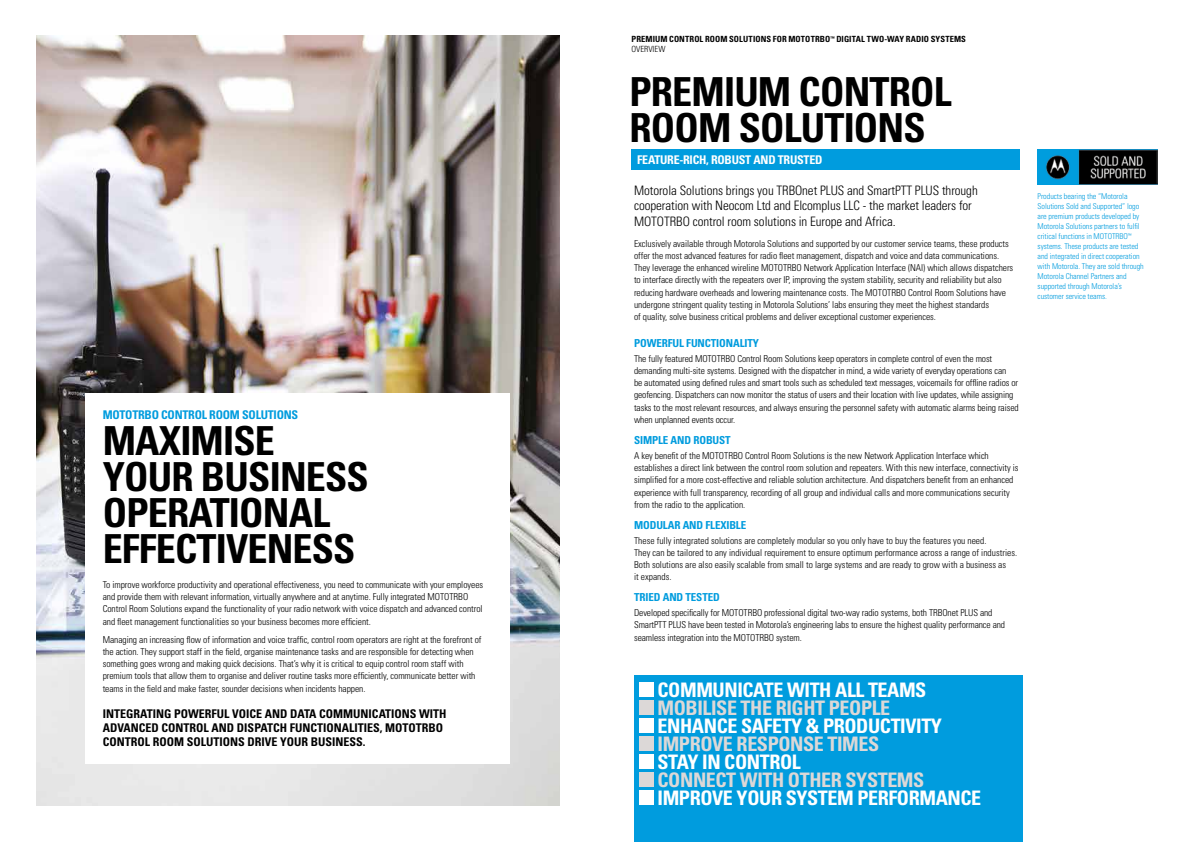
<style>
.page{position:relative;width:1191px;height:842px;background:#fff}
.page>*{position:absolute;margin:0;border:0;box-sizing:border-box;transform-origin:0 0}
.t1{font:700 condensed 40px/36px "Univers";letter-spacing:-.02em;color:#000}
.t2{font:700 condensed 20px "Univers";letter-spacing:-.02em;color:#fff}
.t3{font:700 condensed 20px "Univers";letter-spacing:-.02em;color:#dcd8d7}
.t4{font:300 condensed 13px/15.5px "Univers";letter-spacing:-.005em;color:#000}
.t5{font:700 condensed 12px/14px "Univers";color:#000}
.t6{font:700 condensed 12px "Univers";letter-spacing:-.02em;color:#fff}
.t7{font:700 condensed 12px "Univers";letter-spacing:-.02em;color:#009cde}
.t8{font:700 condensed 11px "Univers";letter-spacing:-.01em;color:#009cde}
.t9{font:300 condensed 9.5px/12.2px "Univers";letter-spacing:-.005em;color:#000}
.t10{font:700 condensed 8.5px/9.5px "Univers";letter-spacing:.01em;color:#000}
.t11{font:300 condensed 8px/10px "Univers";letter-spacing:-.005em;color:#009cde}
.s1{font-weight:300}
</style>
<div class="page">
<img style="left:36px;top:36px;width:523px;height:770px">
<div style="left:86px;top:393px;width:424px;height:370px;background:#fff"></div>
<div style="left:631px;top:149px;width:388px;height:21px;background:#009cde"></div>
<div style="left:634px;top:676px;width:388px;height:166px;background:#009cde"></div>
<div style="left:639px;top:683px;width:15px;height:14px;background:#fff"></div>
<div style="left:639px;top:701px;width:15px;height:14px;background:#dcd8d7"></div>
<div style="left:639px;top:719px;width:15px;height:14px;background:#fff"></div>
<div style="left:639px;top:737px;width:15px;height:14px;background:#dcd8d7"></div>
<div style="left:639px;top:755px;width:15px;height:14px;background:#fff"></div>
<div style="left:639px;top:773px;width:15px;height:14px;background:#dcd8d7"></div>
<div style="left:639px;top:791px;width:15px;height:14px;background:#fff"></div>
<img style="left:1037px;top:149px;width:120px;height:35px">
<p class="t7" style="left:103px;top:408px;width:197px">MOTOTRBO CONTROL ROOM SOLUTIONS</p>
<h1 class="t1" style="left:103px;top:423px;width:268px">MAXIMISE<br>YOUR BUSINESS<br>OPERATIONAL<br>EFFECTIVENESS</h1>
<p class="t9" style="left:103px;top:578px;width:382px">To improve workforce productivity and operational effectiveness, you need to communicate with your employees and provide them with relevant information, virtually anywhere and at anytime. Fully integrated MOTOTRBO Control Room Solutions expand the functionality of your radio network with voice dispatch and advanced control and fleet management functionalities so your business becomes more efficient.</p>
<p class="t9" style="left:103px;top:633px;width:380px">Managing an increasing flow of information and voice traffic, control room operators are right at the forefront of the action. They support staff in the field, organise maintenance tasks and are responsible for detecting when something goes wrong and making quick decisions. That’s why it is critical to equip control room staff with premium tools that allow them to organise and deliver routine tasks more efficiently, communicate better with teams in the field and make faster, sounder decisions when incidents happen.</p>
<p class="t5" style="left:103px;top:706px;width:345px">INTEGRATING POWERFUL VOICE AND DATA COMMUNICATIONS WITH<br>ADVANCED CONTROL AND DISPATCH FUNCTIONALITIES, MOTOTRBO<br>CONTROL ROOM SOLUTIONS DRIVE YOUR BUSINESS.</p>
<p class="t10" style="left:631px;top:35px;width:336px">PREMIUM CONTROL ROOM SOLUTIONS FOR MOTOTRBO<sup>™</sup> DIGITAL TWO-WAY RADIO SYSTEMS<br><span class="s1">OVERVIEW</span></p>
<h1 class="t1" style="left:629px;top:73px;width:324px">PREMIUM CONTROL<br>ROOM SOLUTIONS</h1>
<p class="t6" style="left:637px;top:153px;width:187px">FEATURE-RICH, ROBUST AND TRUSTED</p>
<h3 class="t4" style="left:634px;top:182px;width:345px">Motorola Solutions brings you TRBOnet PLUS and SmartPTT PLUS through cooperation with Neocom Ltd and Elcomplus LLC - the market leaders for<br>MOTOTRBO control room solutions in Europe and Africa.</h3>
<p class="t9" style="left:634px;top:237px;width:381px">Exclusively available through Motorola Solutions and supported by our customer service teams, these products offer the most advanced features for radio fleet management, dispatch and voice and data communications.<br>They leverage the enhanced wireline MOTOTRBO Network Application Interface (NAI) which allows dispatchers to interface directly with the repeaters over IP, improving the system stability, security and reliability but also reducing hardware overheads and lowering maintenance costs. The MOTOTRBO Control Room Solutions have undergone stringent quality testing in Motorola Solutions’ labs ensuring they meet the highest standards<br>of quality, solve business critical problems and deliver exceptional customer experiences.</p>
<p class="t8" style="left:634px;top:336px;width:126px">POWERFUL FUNCTIONALITY</p>
<p class="t9" style="left:634px;top:352px;width:386px">The fully featured MOTOTRBO Control Room Solutions keep operators in complete control of even the most demanding multi-site systems. Designed with the dispatcher in mind, a wide variety of everyday operations can<br>be automated using defined rules and smart tools such as scheduled text messages, voicemails for offline radios or geofencing. Dispatchers can now monitor the status of users and their location with live updates, while assigning tasks to the most relevant resources, and always ensuring the personnel safety with automatic alarms being raised when unplanned events occur.</p>
<p class="t8" style="left:634px;top:433px;width:98px">SIMPLE AND ROBUST</p>
<p class="t9" style="left:634px;top:449px;width:386px">A key benefit of the MOTOTRBO Control Room Solutions is the new Network Application Interface which establishes a direct link between the control room solution and repeaters. With this new interface, connectivity is simplified for a more cost-effective and reliable solution architecture. And dispatchers benefit from an enhanced experience with full transparency, recording of all group and individual calls and more communications security from the radio to the application.</p>
<p class="t8" style="left:634px;top:518px;width:114px">MODULAR AND FLEXIBLE</p>
<p class="t9" style="left:634px;top:534px;width:384px">These fully integrated solutions are completely modular so you only have to buy the features you need.<br>They can be tailored to any individual requirement to ensure optimum performance across a range of industries.<br>Both solutions are also easily scalable from small to large systems and are ready to grow with a business as<br>it expands.</p>
<p class="t8" style="left:634px;top:590px;width:87px">TRIED AND TESTED</p>
<p class="t9" style="left:634px;top:607px;width:372px">Developed specifically for MOTOTRBO professional digital two-way radio systems, both TRBOnet PLUS and<br>SmartPTT PLUS have been tested in Motorola’s engineering labs to ensure the highest quality performance and seamless integration into the MOTOTRBO system.</p>
<h2 class="t2" style="left:657px;top:677px;width:270px">COMMUNICATE WITH ALL TEAMS</h2>
<h2 class="t3" style="left:657px;top:695px;width:234px">MOBILISE THE RIGHT PEOPLE</h2>
<h2 class="t2" style="left:657px;top:713px;width:286px">ENHANCE SAFETY &amp; PRODUCTIVITY</h2>
<h2 class="t3" style="left:657px;top:731px;width:223px">IMPROVE RESPONSE TIMES</h2>
<h2 class="t2" style="left:657px;top:749px;width:145px">STAY IN CONTROL</h2>
<h2 class="t3" style="left:657px;top:767px;width:268px">CONNECT WITH OTHER SYSTEMS</h2>
<h2 class="t2" style="left:657px;top:785px;width:325px">IMPROVE YOUR SYSTEM PERFORMANCE</h2>
<p class="t11" style="left:1037px;top:192px;width:108px">Products bearing the “Motorola Solutions Sold and Supported” logo are premium products developed by Motorola Solutions partners to fulfil critical functions in MOTOTRBO<sup>™ </sup>systems. These products are tested and integrated in direct cooperation with Motorola. They are sold through Motorola Channel Partners and supported through Motorola’s customer service teams.</p>
</div>
